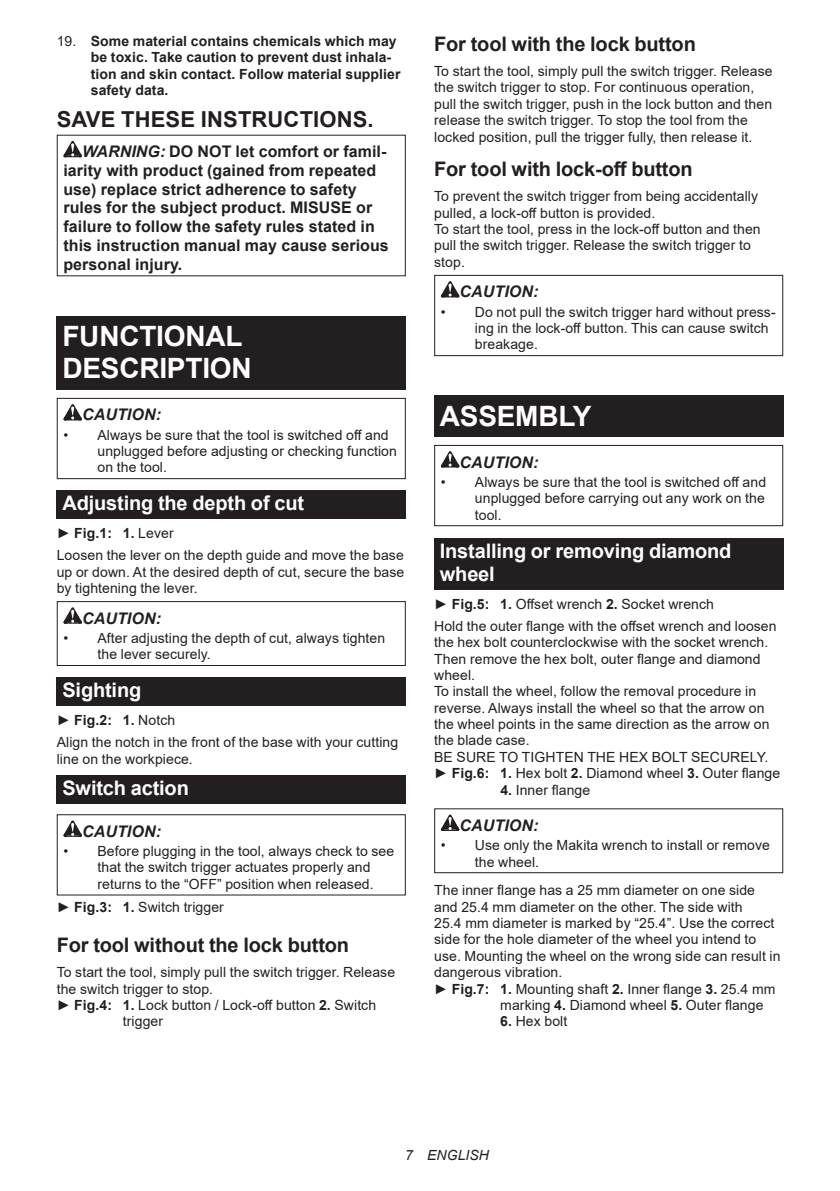
<style>
.page{position:relative;width:840px;height:1191px;background:#fff}
.page>*{position:absolute;margin:0;border:0;box-sizing:border-box;transform-origin:0 0}
.t1{font:700 28px/32.8px "Arial";letter-spacing:-.01em;color:#fff}
.t2{font:700 22px "Arial";letter-spacing:.005em;color:#231f20}
.t3{font:700 20px "Arial";letter-spacing:-.01em;color:#231f20}
.t4{font:700 20px/23.4px "Arial";letter-spacing:-.01em;color:#fff}
.t5{font:700 16px/18.8px "Arial";letter-spacing:.005em;color:#231f20}
.t6{font:italic 700 16px "Arial";letter-spacing:.005em;color:#231f20}
.t7{font:14px/16.4px "Arial";letter-spacing:.005em;color:#231f20}
.t8{font:700 14px/16.4px "Arial";letter-spacing:.005em;color:#231f20}
.t9{font:italic 14px "Arial";letter-spacing:.005em;color:#231f20}
.s1{font-weight:400}
.s2{font-style:italic}
.s3{font-weight:700}
</style>
<div class="page">
<svg style="left:63px;top:141px;width:19px;height:16px"></svg>
<div style="left:57px;top:316px;width:348px;height:74px;background:#231f20"></div>
<svg style="left:63px;top:404px;width:19px;height:16px"></svg>
<div style="left:57px;top:398px;width:348px;height:81px;border:1px solid #231f20"></div>
<div style="left:57px;top:490px;width:348px;height:29px;background:#231f20"></div>
<svg style="left:63px;top:607px;width:19px;height:16px"></svg>
<div style="left:57px;top:601px;width:348px;height:65px;border:1px solid #231f20"></div>
<div style="left:57px;top:677px;width:348px;height:29px;background:#231f20"></div>
<div style="left:57px;top:775px;width:348px;height:28px;background:#231f20"></div>
<svg style="left:63px;top:820px;width:19px;height:17px"></svg>
<div style="left:57px;top:814px;width:348px;height:81px;border:1px solid #231f20"></div>
<svg style="left:440px;top:281px;width:19px;height:16px"></svg>
<div style="left:434px;top:275px;width:348px;height:81px;border:1px solid #231f20"></div>
<div style="left:434px;top:396px;width:348px;height:41px;background:#231f20"></div>
<svg style="left:440px;top:451px;width:19px;height:16px"></svg>
<div style="left:434px;top:445px;width:348px;height:81px;border:1px solid #231f20"></div>
<div style="left:434px;top:537px;width:348px;height:52px;background:#231f20"></div>
<svg style="left:440px;top:814px;width:19px;height:17px"></svg>
<div style="left:434px;top:808px;width:348px;height:65px;border:1px solid #231f20"></div>
<p class="t8" style="left:91px;top:33px;width:311px;text-indent:-34px"><span class="s1">19.</span> Some material contains chemicals which may be toxic. Take caution to prevent dust inhala&shy;tion and skin contact. Follow material supplier safety data.</p>
<h2 class="t2" style="left:57px;top:103px;width:318px">SAVE THESE INSTRUCTIONS.</h2>
<p class="t5" style="left:63px;top:142px;width:327px;text-indent:19px"><span class="s2">WARNING:</span> DO NOT let comfort or famil&shy;iarity with product (gained from repeated use) replace strict adherence to safety rules for the subject product. MISUSE or failure to follow the safety rules stated in this instruction manual may cause serious personal injury.</p>
<h1 class="t1" style="left:62px;top:320px;width:191px">FUNCTIONAL<br>DESCRIPTION</h1>
<p class="t6" style="left:82px;top:404px;width:80px">CAUTION:</p>
<p class="t7" style="left:97px;top:426px;width:301px;text-indent:-34px">• Always be sure that the tool is switched off and unplugged before adjusting or checking function on the tool.</p>
<h3 class="t4" style="left:62px;top:492px;width:243px">Adjusting the depth of cut</h3>
<p class="t7" style="left:57px;top:522px;width:348px;line-height:22px">► <span class="s3">Fig.1: 1.</span> Lever<br>Loosen the lever on the depth guide and move the base</p>
<p class="t7" style="left:57px;top:563px;width:349px">up or down. At the desired depth of cut, secure the base by tightening the lever.</p>
<p class="t6" style="left:82px;top:607px;width:80px">CAUTION:</p>
<p class="t7" style="left:97px;top:629px;width:289px;text-indent:-34px">• After adjusting the depth of cut, always tighten the lever securely.</p>
<h3 class="t4" style="left:62px;top:679px;width:80px">Sighting</h3>
<p class="t7" style="left:57px;top:709px;width:343px;line-height:22px">► <span class="s3">Fig.2: 1.</span> Notch<br>Align the notch in the front of the base with your cutting</p>
<p class="t7" style="left:57px;top:750px;width:137px">line on the workpiece.</p>
<h3 class="t4" style="left:62px;top:776px;width:128px">Switch action</h3>
<p class="t6" style="left:82px;top:820px;width:80px">CAUTION:</p>
<p class="t7" style="left:97px;top:843px;width:298px;text-indent:-34px">• Before plugging in the tool, always check to see that the switch trigger actuates properly and returns to the “OFF” position when released.</p>
<p class="t7" style="left:57px;top:898px;width:168px">► <span class="s3">Fig.3: 1.</span> Switch trigger</p>
<h3 class="t3" style="left:57px;top:931px;width:294px">For tool without the lock button</h3>
<p class="t7" style="left:57px;top:964px;width:340px">To start the tool, simply pull the switch trigger. Release</p>
<p class="t7" style="left:57px;top:980px;width:158px">the switch trigger to stop.</p>
<p class="t7" style="left:57px;top:996px;width:321px">► <span class="s3">Fig.4: 1.</span> Lock button / Lock-off button <span class="s3">2.</span> Switch</p>
<p class="t7" style="left:123px;top:1013px;width:42px">trigger</p>
<h3 class="t3" style="left:434px;top:30px;width:263px">For tool with the lock button</h3>
<p class="t7" style="left:434px;top:63px;width:340px">To start the tool, simply pull the switch trigger. Release the switch trigger to stop. For continuous operation, pull the switch trigger, push in the lock button and then release the switch trigger. To stop the tool from the locked position, pull the trigger fully, then release it.</p>
<h3 class="t3" style="left:434px;top:155px;width:260px">For tool with lock-off button</h3>
<p class="t7" style="left:434px;top:188px;width:328px">To prevent the switch trigger from being accidentally pulled, a lock-off button is provided.<br>To start the tool, press in the lock-off button and then pull the switch trigger. Release the switch trigger to stop.</p>
<p class="t6" style="left:459px;top:281px;width:80px">CAUTION:</p>
<p class="t7" style="left:474px;top:303px;width:302px;text-indent:-34px">• Do not pull the switch trigger hard without press&shy;ing in the lock-off button. This can cause switch breakage.</p>
<h1 class="t1" style="left:439px;top:399px;width:153px">ASSEMBLY</h1>
<p class="t6" style="left:459px;top:451px;width:80px">CAUTION:</p>
<p class="t7" style="left:474px;top:473px;width:292px;text-align:justify;text-indent:-34px">• Always be sure that the tool is switched off and unplugged before carrying out any work on the tool.</p>
<h3 class="t4" style="left:439px;top:539px;width:293px">Installing or removing diamond wheel</h3>
<p class="t7" style="left:434px;top:592px;width:344px;line-height:22px">► <span class="s3">Fig.5: 1.</span> Offset wrench <span class="s3">2.</span> Socket wrench<br>Hold the outer flange with the offset wrench and loosen</p>
<p class="t7" style="left:434px;top:634px;width:347px">the hex bolt counterclockwise with the socket wrench.<br>Then remove the hex bolt, outer flange and diamond wheel.<br>To install the wheel, follow the removal procedure in reverse. Always install the wheel so that the arrow on the wheel points in the same direction as the arrow on the blade case.<br>BE SURE TO TIGHTEN THE HEX BOLT SECURELY. ► <span class="s3">Fig.6: 1.</span> Hex bolt <span class="s3">2.</span> Diamond wheel <span class="s3">3.</span> Outer flange</p>
<p class="t7" style="left:500px;top:781px;width:91px"><span class="s3">4.</span> Inner flange</p>
<p class="t6" style="left:459px;top:814px;width:80px">CAUTION:</p>
<p class="t7" style="left:474px;top:837px;width:296px;text-indent:-34px">• Use only the Makita wrench to install or remove the wheel.</p>
<p class="t7" style="left:434px;top:882px;width:322px">The inner flange has a 25 mm diameter on one side</p>
<p class="t7" style="left:434px;top:898px;width:310px">and 25.4 mm diameter on the other. The side with</p>
<p class="t7" style="left:434px;top:914px;width:341px">25.4 mm diameter is marked by “25.4”. Use the correct</p>
<p class="t7" style="left:434px;top:931px;width:323px">side for the hole diameter of the wheel you intend to</p>
<p class="t7" style="left:434px;top:947px;width:348px">use. Mounting the wheel on the wrong side can result in</p>
<p class="t7" style="left:434px;top:964px;width:130px">dangerous vibration.</p>
<p class="t7" style="left:434px;top:980px;width:342px">► <span class="s3">Fig.7: 1.</span> Mounting shaft <span class="s3">2.</span> Inner flange <span class="s3">3.</span> 25.4 mm</p>
<p class="t7" style="left:500px;top:996px;width:264px">marking <span class="s3">4.</span> Diamond wheel <span class="s3">5.</span> Outer flange</p>
<p class="t7" style="left:500px;top:1013px;width:68px"><span class="s3">6.</span> Hex bolt</p>
<p class="t9" style="left:405px;top:1146px;width:85px">7 ENGLISH</p>
</div>
